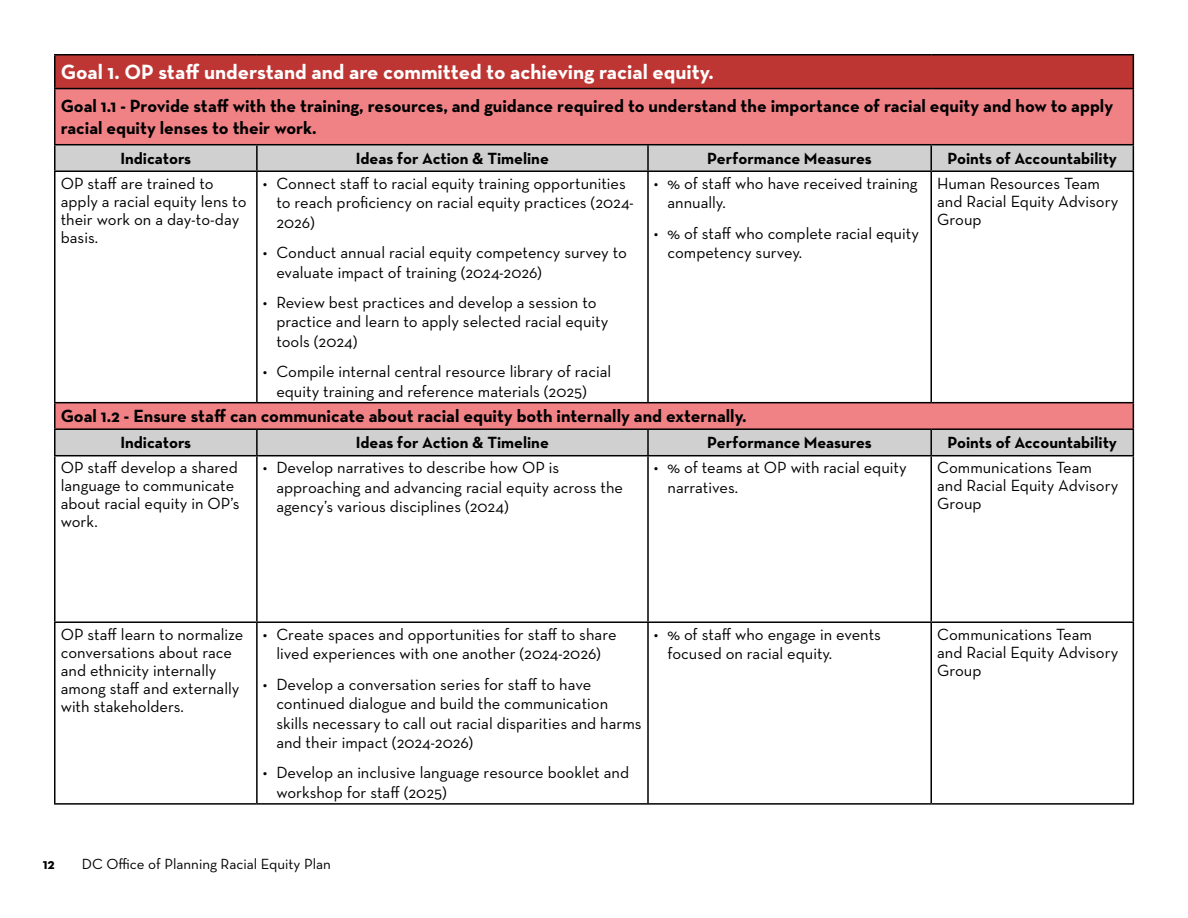
<style>
.page{position:relative;width:1188px;height:918px;background:#fff}
.page>*{position:absolute;margin:0;border:0;box-sizing:border-box;transform-origin:0 0}
.t1{font:700 21px "Neutra Text";color:#fff}
.t2{font:700 18px/21.6px "Neutra Text";color:#000}
.t3{font:16.5px/19.5px "Neutra Text";color:#000}
.t4{font:700 16.5px "Neutra Text";color:#000}
.t5{font:15px "Neutra Text";color:#000}
.t6{font:700 15px "Neutra Text";color:#000}
</style>
<div class="page">
<div style="left:55px;top:55px;width:1078px;height:34px;background:#be3633"></div>
<div style="left:56px;top:89px;width:1077px;height:55px;background:#f08286"></div>
<svg style="left:56px;top:145px;width:1077px;height:310px"></svg>
<hr style="left:54px;top:145px;width:2px;height:25px;background:#000">
<hr style="left:256px;top:145px;width:2px;height:25px;background:#000">
<hr style="left:647px;top:145px;width:2px;height:25px;background:#000">
<hr style="left:930px;top:145px;width:2px;height:25px;background:#000">
<svg style="left:1133px;top:145px;width:1px;height:25px"></svg>
<hr style="left:54px;top:170px;width:203px;height:2px;background:#000">
<hr style="left:54px;top:172px;width:2px;height:230px;background:#000">
<hr style="left:257px;top:170px;width:391px;height:2px;background:#000">
<hr style="left:256px;top:172px;width:2px;height:230px;background:#000">
<hr style="left:648px;top:170px;width:283px;height:2px;background:#000">
<hr style="left:647px;top:172px;width:2px;height:230px;background:#000">
<hr style="left:931px;top:170px;width:203px;height:2px;background:#000">
<hr style="left:930px;top:172px;width:2px;height:230px;background:#000">
<hr style="left:1133px;top:172px;width:1px;height:230px;background:#000">
<hr style="left:54px;top:430px;width:2px;height:25px;background:#000">
<hr style="left:256px;top:430px;width:2px;height:25px;background:#000">
<hr style="left:647px;top:430px;width:2px;height:25px;background:#000">
<hr style="left:930px;top:430px;width:2px;height:25px;background:#000">
<hr style="left:54px;top:455px;width:203px;height:1px;background:#000">
<hr style="left:54px;top:456px;width:2px;height:165px;background:#000">
<hr style="left:257px;top:455px;width:391px;height:1px;background:#000">
<hr style="left:256px;top:456px;width:2px;height:165px;background:#000">
<hr style="left:648px;top:455px;width:283px;height:1px;background:#000">
<hr style="left:647px;top:456px;width:2px;height:165px;background:#000">
<hr style="left:931px;top:455px;width:203px;height:1px;background:#000">
<hr style="left:930px;top:456px;width:2px;height:165px;background:#000">
<hr style="left:1133px;top:456px;width:1px;height:165px;background:#000">
<hr style="left:54px;top:621px;width:203px;height:2px;background:#000">
<hr style="left:54px;top:623px;width:2px;height:180px;background:#000">
<hr style="left:257px;top:621px;width:391px;height:2px;background:#000">
<hr style="left:256px;top:623px;width:2px;height:180px;background:#000">
<hr style="left:648px;top:621px;width:283px;height:2px;background:#000">
<hr style="left:647px;top:623px;width:2px;height:180px;background:#000">
<hr style="left:931px;top:621px;width:203px;height:2px;background:#000">
<hr style="left:930px;top:623px;width:2px;height:180px;background:#000">
<hr style="left:1133px;top:623px;width:1px;height:180px;background:#000">
<hr style="left:54px;top:803px;width:203px;height:2px;background:#000">
<hr style="left:257px;top:803px;width:391px;height:2px;background:#000">
<hr style="left:648px;top:803px;width:283px;height:2px;background:#000">
<hr style="left:931px;top:803px;width:203px;height:2px;background:#000">
<hr style="left:54px;top:402px;width:203px;height:1px;background:#000">
<hr style="left:54px;top:403px;width:2px;height:25px;background:#000">
<hr style="left:257px;top:402px;width:391px;height:1px;background:#000">
<hr style="left:648px;top:402px;width:283px;height:1px;background:#000">
<hr style="left:931px;top:402px;width:203px;height:1px;background:#000">
<svg style="left:1133px;top:403px;width:1px;height:52px"></svg>
<hr style="left:54px;top:428px;width:203px;height:2px;background:#000">
<hr style="left:257px;top:428px;width:391px;height:2px;background:#000">
<hr style="left:648px;top:428px;width:283px;height:2px;background:#000">
<hr style="left:931px;top:428px;width:203px;height:2px;background:#000">
<hr style="left:54px;top:89px;width:2px;height:55px;background:#000">
<hr style="left:1133px;top:89px;width:1px;height:55px;background:#000">
<hr style="left:54px;top:144px;width:203px;height:1px;background:#000">
<hr style="left:257px;top:144px;width:391px;height:1px;background:#000">
<hr style="left:648px;top:144px;width:283px;height:1px;background:#000">
<hr style="left:931px;top:144px;width:203px;height:1px;background:#000">
<hr style="left:54px;top:54px;width:203px;height:2px;background:#000">
<hr style="left:54px;top:55px;width:2px;height:33px;background:#000">
<hr style="left:257px;top:54px;width:391px;height:2px;background:#000">
<hr style="left:648px;top:54px;width:283px;height:2px;background:#000">
<hr style="left:931px;top:54px;width:203px;height:2px;background:#000">
<hr style="left:1133px;top:55px;width:1px;height:33px;background:#000">
<hr style="left:54px;top:88px;width:203px;height:1px;background:#000">
<hr style="left:257px;top:88px;width:391px;height:1px;background:#000">
<hr style="left:648px;top:88px;width:283px;height:1px;background:#000">
<hr style="left:931px;top:88px;width:203px;height:1px;background:#000">
<p class="t1" style="left:61px;top:59px;width:654px">Goal 1. OP staff understand and are committed to achieving racial equity.</p>
<p class="t2" style="left:61px;top:95px;width:1054px">Goal 1.1 - Provide staff with the training, resources, and guidance required to understand the importance of racial equity and how to apply racial equity lenses to their work.</p>
<p class="t4" style="left:120px;top:148px;width:72px">Indicators</p>
<p class="t4" style="left:356px;top:148px;width:194px">Ideas for Action &amp; Timeline</p>
<p class="t4" style="left:707px;top:148px;width:166px">Performance Measures</p>
<p class="t4" style="left:948px;top:148px;width:171px">Points of Accountability</p>
<p class="t3" style="left:61px;top:174px;width:187px;line-height:18px">OP staff are trained to apply a racial equity lens to their work on a day-to-day basis.</p>
<p class="t3" style="left:276px;top:173px;width:359px;text-indent:-13px">• Connect staff to racial equity training opportunities to reach proficiency on racial equity practices (2024-<br>2026)</p>
<p class="t3" style="left:276px;top:242px;width:352px;text-indent:-13px">• Conduct annual racial equity competency survey to evaluate impact of training (2024-2026)</p>
<p class="t3" style="left:276px;top:292px;width:334px;text-indent:-13px">• Review best practices and develop a session to practice and learn to apply selected racial equity tools (2024)</p>
<p class="t3" style="left:276px;top:362px;width:336px;text-indent:-13px">• Compile internal central resource library of racial equity training and reference materials (2025)</p>
<p class="t3" style="left:667px;top:173px;width:252px;text-indent:-13px">• % of staff who have received training annually.</p>
<p class="t3" style="left:667px;top:223px;width:253px;text-indent:-13px">• % of staff who complete racial equity competency survey.</p>
<p class="t3" style="left:937px;top:174px;width:183px;line-height:18px">Human Resources Team and Racial Equity Advisory<br>Group</p>
<p class="t2" style="left:61px;top:405px;width:687px">Goal 1.2 - Ensure staff can communicate about racial equity both internally and externally.</p>
<p class="t4" style="left:120px;top:432px;width:72px">Indicators</p>
<p class="t4" style="left:356px;top:432px;width:194px">Ideas for Action &amp; Timeline</p>
<p class="t4" style="left:707px;top:432px;width:166px">Performance Measures</p>
<p class="t4" style="left:948px;top:432px;width:171px">Points of Accountability</p>
<p class="t3" style="left:61px;top:458px;width:180px;line-height:18px">OP staff develop a shared language to communicate about racial equity in OP’s work.</p>
<p class="t3" style="left:276px;top:458px;width:348px;text-indent:-13px">• Develop narratives to describe how OP is approaching and advancing racial equity across the agency’s various disciplines (2024)</p>
<p class="t3" style="left:667px;top:458px;width:241px;text-indent:-13px">• % of teams at OP with racial equity narratives.</p>
<p class="t3" style="left:937px;top:458px;width:183px;line-height:18px">Communications Team and Racial Equity Advisory<br>Group</p>
<p class="t3" style="left:61px;top:625px;width:184px;line-height:18px">OP staff learn to normalize conversations about race and ethnicity internally among staff and externally with stakeholders.</p>
<p class="t3" style="left:263px;top:624px;width:355px;text-align:center">• Create spaces and opportunities for staff to share lived experiences with one another (2024-2026)</p>
<p class="t3" style="left:276px;top:674px;width:367px;text-indent:-13px">• Develop a conversation series for staff to have continued dialogue and build the communication skills necessary to call out racial disparities and harms and their impact (2024-2026)</p>
<p class="t3" style="left:276px;top:763px;width:354px;text-indent:-13px">• Develop an inclusive language resource booklet and workshop for staff (2025)</p>
<p class="t3" style="left:667px;top:624px;width:215px;text-indent:-13px">• % of staff who engage in events focused on racial equity.</p>
<p class="t3" style="left:937px;top:625px;width:183px;line-height:18px">Communications Team and Racial Equity Advisory<br>Group</p>
<p class="t6" style="left:43px;top:855px;width:14px">12</p>
<p class="t5" style="left:82px;top:855px;width:251px">DC Office of Planning Racial Equity Plan</p>
</div>
